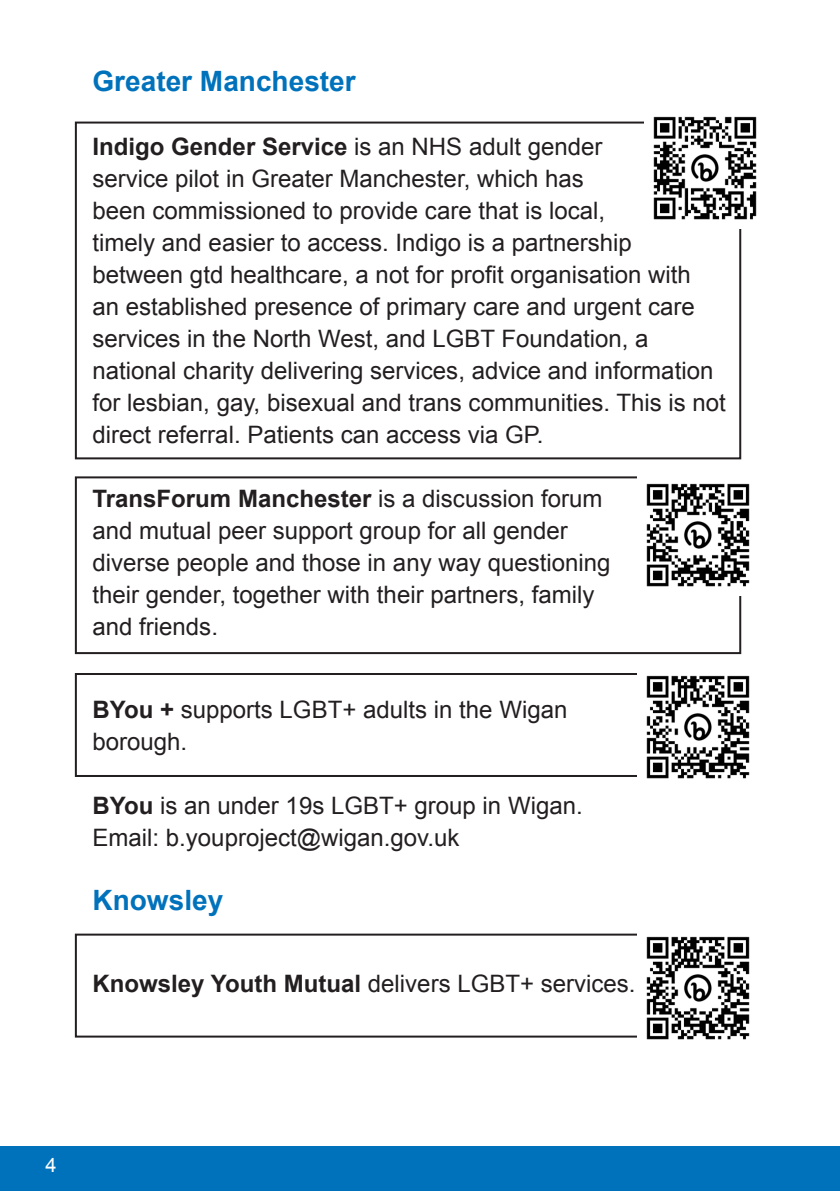
<style>
.page{position:relative;width:840px;height:1191px;background:#fff}
.page>*{position:absolute;margin:0;border:0;box-sizing:border-box;transform-origin:0 0}
.t1{font:700 28px "Arial";color:#0072bc}
.t2{font:24px/32px "Arial";color:#231f20}
.t3{font:20px "Arial";color:#fff}
.s1{font-weight:700}
</style>
<div class="page">
<div style="left:0;top:1146px;width:839px;height:45px;background:#0072bc"></div>
<div style="left:75px;top:122px;width:665px;height:337px;border:2px solid #231f20"></div>
<div style="left:75px;top:476px;width:665px;height:178px;border:2px solid #231f20"></div>
<div style="left:75px;top:673px;width:665px;height:104px;border:2px solid #231f20"></div>
<div style="left:75px;top:933px;width:665px;height:104px;border:2px solid #231f20"></div>
<img style="left:643px;top:116px;width:114px;height:113px">
<img style="left:637px;top:476px;width:113px;height:119px">
<img style="left:637px;top:673px;width:113px;height:106px">
<img style="left:637px;top:933px;width:113px;height:107px">
<p class="t1" style="left:92px;top:63px;width:264px">Greater Manchester</p>
<p class="t2" style="left:92px;top:131px;width:634px"><span class="s1">Indigo Gender Service</span> is an NHS adult gender<br>service pilot in Greater Manchester, which has<br>been commissioned to provide care that is local,<br>timely and easier to access. Indigo is a partnership between gtd healthcare, a not for profit organisation with<br>an established presence of primary care and urgent care services in the North West, and LGBT Foundation, a national charity delivering services, advice and information for lesbian, gay, bisexual and trans communities. This is not direct referral. Patients can access via GP.</p>
<p class="t2" style="left:92px;top:483px;width:519px"><span class="s1">TransForum Manchester</span> is a discussion forum and mutual peer support group for all gender diverse people and those in any way questioning their gender, together with their partners, family and friends.</p>
<p class="t2" style="left:92px;top:693px;width:476px"><span class="s1">BYou +</span> supports LGBT+ adults in the Wigan borough.</p>
<p class="t2" style="left:92px;top:789px;width:491px"><span class="s1">BYou</span> is an under 19s LGBT+ group in Wigan.</p>
<p class="t2" style="left:92px;top:821px;width:368px">Email: b.youproject@wigan.gov.uk</p>
<p class="t1" style="left:92px;top:881px;width:132px">Knowsley</p>
<p class="t2" style="left:92px;top:967px;width:544px"><span class="s1">Knowsley Youth Mutual</span> delivers LGBT+ services.</p>
<p class="t3" style="left:45px;top:1152px;width:13px">4</p>
</div>
